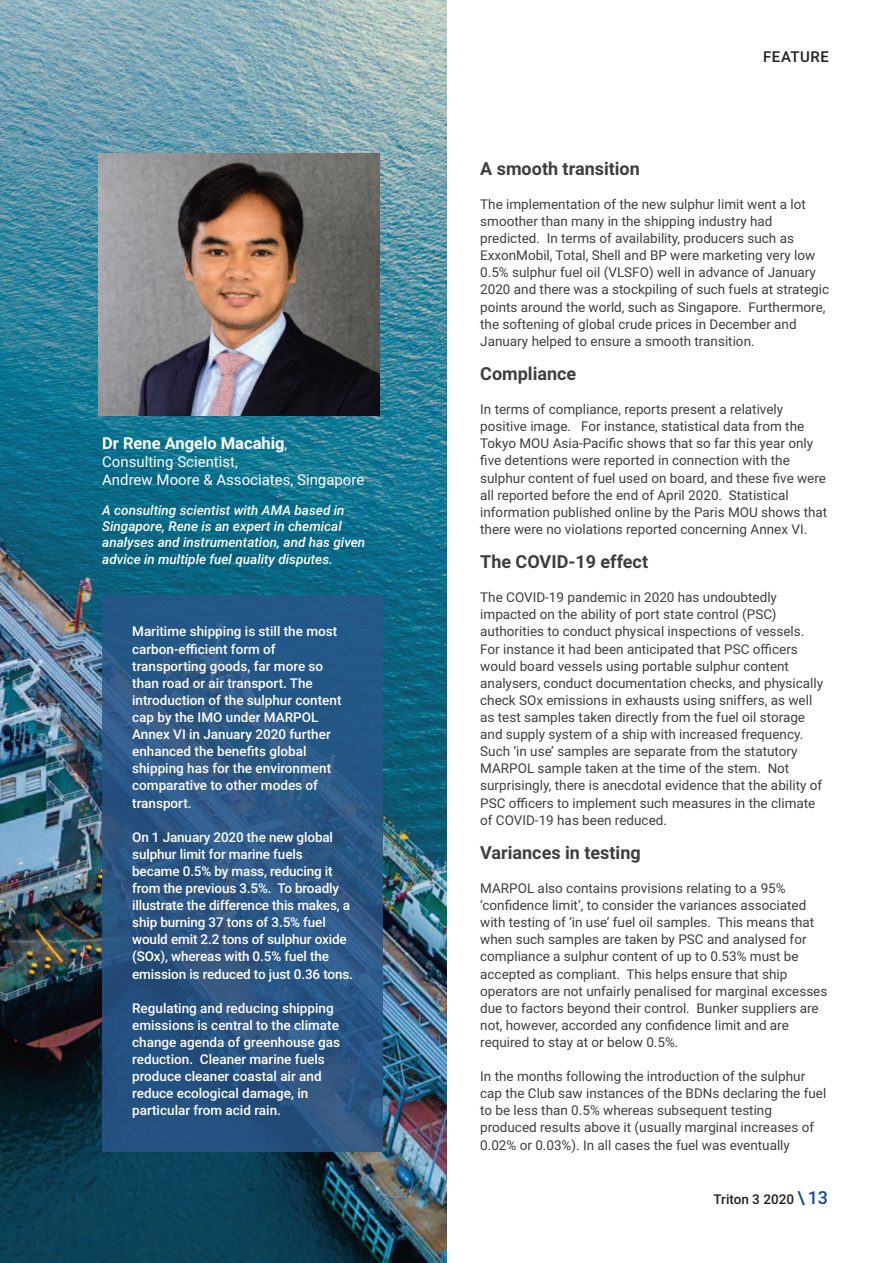
<style>
.page{position:relative;width:893px;height:1263px;background:#fff}
.page>*{position:absolute;margin:0;border:0;box-sizing:border-box;transform-origin:0 0}
.t1{font:700 18px "Roboto";color:#3e3e3f}
.t2{font:700 16.5px "Roboto";color:#fff}
.t3{font:15px/18px "Roboto";color:#fff}
.t4{font:500 15px "Roboto";letter-spacing:.035em;color:#231f20}
.t5{font:13.5px/17.1px "Roboto";color:#3e3e3f}
.t6{font:500 13.5px/17.1px "Roboto";color:#fff}
.t7{font:italic 500 13.5px/16.2px "Roboto";color:#fff}
.t8{font:500 13.5px "Roboto";color:#231f20}
.s1{font-weight:400;font-size:13.5px}
.s2{font-size:18px;color:#0d4da1}
</style>
<div class="page">
<img style="left:0;top:0;width:446px;height:1263px">
<div style="left:102px;top:595px;width:281px;height:556px;background:#29568a;opacity:.83"></div>
<img style="left:99px;top:153px;width:281px;height:263px">
<p class="t2" style="left:102px;top:433px;width:187px">Dr Rene Angelo Macahig<span class="s1">,</span></p>
<p class="t3" style="left:102px;top:453px;width:264px">Consulting Scientist,<br>Andrew Moore &amp; Associates, Singapore</p>
<p class="t7" style="left:102px;top:502px;width:265px">A consulting scientist with AMA based in Singapore, Rene is an expert in chemical analyses and instrumentation, and has given advice in multiple fuel quality disputes.</p>
<p class="t6" style="left:132px;top:623px;width:211px">Maritime shipping is still the most carbon-efficient form of transporting goods, far more so than road or air transport. The introduction of the sulphur content cap by the iMo under MARpoL<br>Annex vi in January 2020 further enhanced the benefits global shipping has for the environment comparative to other modes of transport.</p>
<p class="t6" style="left:132px;top:828px;width:222px">on 1 January 2020 the new global sulphur limit for marine fuels became 0.5% by mass, reducing it from the previous 3.5%. To broadly illustrate the difference this makes, a ship burning 37 tons of 3.5% fuel would emit 2.2 tons of sulphur oxide (Sox), whereas with 0.5% fuel the emission is reduced to just 0.36 tons.</p>
<p class="t6" style="left:132px;top:999px;width:209px">Regulating and reducing shipping emissions is central to the climate change agenda of greenhouse gas reduction. Cleaner marine fuels produce cleaner coastal air and reduce ecological damage, in particular from acid rain.</p>
<p class="t4" style="left:763px;top:48px;width:67px">fEATURE</p>
<h1 class="t1" style="left:480px;top:158px;width:161px">A smooth transition</h1>
<p class="t5" style="left:480px;top:196px;width:350px">The implementation of the new sulphur limit went a lot smoother than many in the shipping industry had predicted. In terms of availability, producers such as ExxonMobil, Total, Shell and BP were marketing very low 0.5% sulphur fuel oil (VLSFO) well in advance of January 2020 and there was a stockpiling of such fuels at strategic points around the world, such as Singapore. Furthermore, the softening of global crude prices in December and January helped to ensure a smooth transition.</p>
<h1 class="t1" style="left:480px;top:363px;width:98px">Compliance</h1>
<p class="t5" style="left:480px;top:401px;width:349px">In terms of compliance, reports present a relatively positive image. For instance, statistical data from the Tokyo MOU Asia-Pacific shows that so far this year only five detentions were reported in connection with the sulphur content of fuel used on board, and these five were all reported before the end of April 2020. Statistical information published online by the Paris MOU shows that there were no violations reported concerning Annex VI.</p>
<h1 class="t1" style="left:480px;top:551px;width:169px">The COVID-19 effect</h1>
<p class="t5" style="left:480px;top:589px;width:344px">The COVID-19 pandemic in 2020 has undoubtedly impacted on the ability of port state control (PSC) authorities to conduct physical inspections of vessels.<br>For instance it had been anticipated that PSC officers would board vessels using portable sulphur content analysers, conduct documentation checks, and physically check SOx emissions in exhausts using sniffers, as well as test samples taken directly from the fuel oil storage and supply system of a ship with increased frequency.<br>Such ‘in use’ samples are separate from the statutory MARPOL sample taken at the time of the stem. Not surprisingly, there is anecdotal evidence that the ability of PSC officers to implement such measures in the climate of COVID-19 has been reduced.</p>
<h1 class="t1" style="left:480px;top:842px;width:162px">Variances in testing</h1>
<p class="t5" style="left:480px;top:880px;width:349px">MARPOL also contains provisions relating to a 95% ‘confidence limit’, to consider the variances associated with testing of ‘in use’ fuel oil samples. This means that when such samples are taken by PSC and analysed for compliance a sulphur content of up to 0.53% must be accepted as compliant. This helps ensure that ship operators are not unfairly penalised for marginal excesses due to factors beyond their control. Bunker suppliers are not, however, accorded any confidence limit and are required to stay at or below 0.5%.</p>
<p class="t5" style="left:480px;top:1068px;width:348px">In the months following the introduction of the sulphur cap the Club saw instances of the BDNs declaring the fuel to be less than 0.5% whereas subsequent testing produced results above it (usually marginal increases of 0.02% or 0.03%). In all cases the fuel was eventually</p>
<p class="t8" style="left:713px;top:1192px;width:116px">Triton 3 2020 <span class="s2">\ 13</span></p>
</div>
